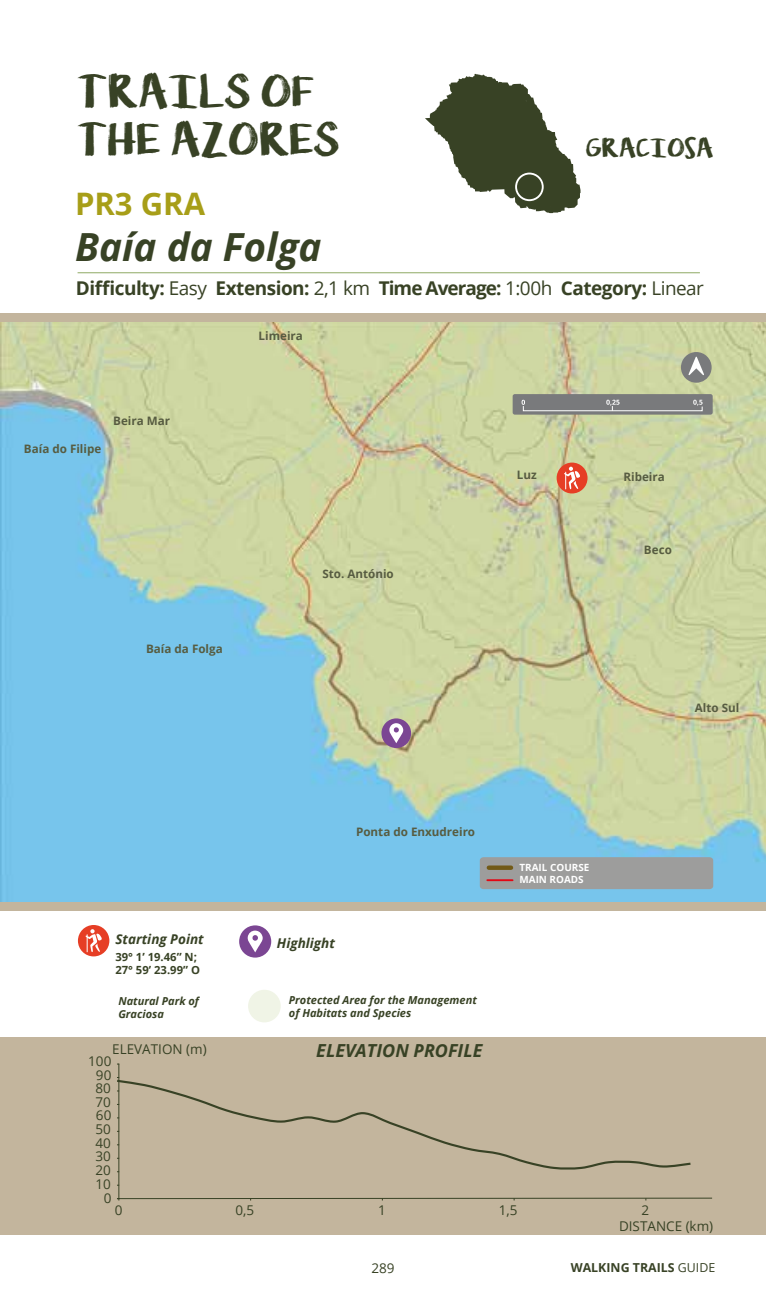
<style>
.page{position:relative;width:766px;height:1308px;background:#fff}
.page>*{position:absolute;margin:0;border:0;box-sizing:border-box;transform-origin:0 0}
.t1{font:40.05px/47.9px "KG Lifeis Messy";color:#384225}
.t2{font:italic 700 38.7px "Open Sans";color:#384225}
.t3{font:700 31.05px "Open Sans";color:#a79e18}
.t4{font:22.72px "KG Lifeis Messy";color:#384225}
.t5{font:700 18.9px "Open Sans";letter-spacing:-.025em;color:#384225}
.t6{font:italic 700 18px "Open Sans";color:#384225}
.t7{font:13.5px/27px "Open Sans";color:#384225}
.t8{font:italic 700 13.5px "Open Sans";color:#384225}
.t9{font:700 12.38px "Open Sans";color:#384225}
.t10{font:700 11.7px "Open Sans";color:#575c41}
.t11{font:700 11.25px/13.5px "Open Sans";color:#384225}
.t12{font:italic 700 11.03px/13.3px "Open Sans";color:#384225}
.t13{font:700 9.9px "Open Sans";color:#fff}
.s1{font-weight:400}
</style>
<div class="page">
<img style="left:0;top:321px;width:765px;height:581px">
<div style="left:556px;top:462px;width:31px;height:31px;background:#e63e25;border-radius:50%"></div>
<svg style="left:564px;top:467px;width:16px;height:22px"></svg>
<div style="left:381px;top:718px;width:30px;height:30px;background:#7b4693;border-radius:50%"></div>
<svg style="left:389px;top:723px;width:14px;height:20px"></svg>
<svg style="left:425px;top:74px;width:155px;height:139px"></svg>
<svg style="left:680px;top:352px;width:31px;height:31px"></svg>
<div style="left:0;top:313px;width:765px;height:8px;background:#c3b59d"></div>
<div style="left:0;top:902px;width:765px;height:8px;background:#c3b59d"></div>
<div style="left:1px;top:1037px;width:764px;height:197px;background:#c3b59d"></div>
<div style="left:515px;top:173px;width:28px;height:28px;border:2px solid #fff;border-radius:50%"></div>
<hr style="left:77px;top:272px;width:622px;height:1px;background:#a8bd87">
<div style="left:248px;top:989px;width:32px;height:33px;background:#f0f4e6;border-radius:50%"></div>
<div style="left:479px;top:857px;width:234px;height:32px;background:#9d9d9c;border-radius:4px"></div>
<hr style="left:487px;top:879px;width:25px;height:2px;background:#e30613">
<div style="left:488px;top:865px;width:23px;height:5px;background:#725a17"></div>
<hr style="left:118px;top:1063px;width:1px;height:136px;background:#384225">
<hr style="left:117px;top:1197px;width:595px;height:2px;background:#384225">
<svg style="left:117px;top:1078px;width:574px;height:93px"></svg>
<div style="left:239px;top:925px;width:32px;height:32px;background:#7b4693;border-radius:50%"></div>
<svg style="left:248px;top:930px;width:14px;height:22px"></svg>
<div style="left:78px;top:925px;width:31px;height:31px;background:#e63e25;border-radius:50%"></div>
<svg style="left:85px;top:929px;width:17px;height:23px"></svg>
<div style="left:512px;top:394px;width:200px;height:20px;background:#797a7c;border-radius:2px"></div>
<div style="left:523px;top:405px;width:179px;height:6px;border:1px solid #fff"></div>
<svg style="left:521px;top:400px;width:4px;height:5px"></svg>
<svg style="left:606px;top:400px;width:13px;height:11px"></svg>
<svg style="left:693px;top:400px;width:9px;height:5px"></svg>
<h1 class="t1" style="left:77px;top:68px;width:263px">TRAILS OF<br>THE AzORES</h1>
<h3 class="t4" style="left:585px;top:130px;width:129px">GRACIOsA</h3>
<h3 class="t3" style="left:75px;top:182px;width:131px">PR3 GRA</h3>
<h2 class="t2" style="left:75px;top:220px;width:248px">Baía da Folga</h2>
<h3 class="t5" style="left:76px;top:275px;width:629px">Difficulty: <span class="s1">Easy</span> Extension: <span class="s1">2,1 km</span> Time Average: <span class="s1">1:00h</span> Category: <span class="s1">Linear</span></h3>
<p class="t10" style="left:24px;top:440px;width:79px">Baía do Filipe</p>
<p class="t10" style="left:113px;top:412px;width:58px">Beira Mar</p>
<p class="t10" style="left:258px;top:327px;width:46px">Limeira</p>
<p class="t10" style="left:146px;top:640px;width:78px">Baía da Folga</p>
<p class="t10" style="left:322px;top:565px;width:73px">Sto. António</p>
<p class="t10" style="left:516px;top:467px;width:21px">Luz</p>
<p class="t10" style="left:623px;top:469px;width:43px">Ribeira</p>
<p class="t10" style="left:643px;top:541px;width:29px">Beco</p>
<p class="t10" style="left:694px;top:699px;width:46px">Alto Sul</p>
<p class="t8" style="left:115px;top:929px;width:90px">Starting Point</p>
<p class="t11" style="left:115px;top:949px;width:86px">39° 1’ 19.46” N;<br>27° 59’ 23.99” O</p>
<p class="t10" style="left:356px;top:823px;width:120px">Ponta do Enxudreiro</p>
<p class="t8" style="left:277px;top:933px;width:59px">Highlight</p>
<p class="t12" style="left:118px;top:993px;width:82px">Natural Park of<br>Graciosa</p>
<p class="t12" style="left:289px;top:992px;width:189px">Protected Area for the Management of Habitats and Species</p>
<p class="t7" style="left:112px;top:1035px;width:96px">ELEVATION (m)</p>
<h3 class="t6" style="left:316px;top:1037px;width:167px">ELEVATION PROFILE</h3>
<p class="t7" style="left:88px;top:1047px;width:25px">100</p>
<p class="t7" style="left:95px;top:1060px;width:17px">90<br>70</p>
<p class="t7" style="left:95px;top:1074px;width:17px">80</p>
<p class="t7" style="left:96px;top:1101px;width:17px">60</p>
<p class="t7" style="left:95px;top:1114px;width:17px">50</p>
<p class="t7" style="left:95px;top:1128px;width:17px">40</p>
<p class="t7" style="left:95px;top:1142px;width:17px">30</p>
<p class="t7" style="left:95px;top:1156px;width:17px">20</p>
<p class="t7" style="left:95px;top:1170px;width:17px">10</p>
<p class="t7" style="left:104px;top:1183px;width:9px">0</p>
<p class="t13" style="left:519px;top:860px;width:71px">TRAIL COURSE</p>
<p class="t13" style="left:519px;top:872px;width:66px">MAIN ROADS</p>
<p class="t7" style="left:115px;top:1196px;width:9px">0</p>
<p class="t7" style="left:235px;top:1196px;width:20px">0,5</p>
<p class="t7" style="left:378px;top:1196px;width:9px">1</p>
<p class="t7" style="left:498px;top:1196px;width:20px">1,5</p>
<p class="t7" style="left:641px;top:1196px;width:9px">2</p>
<p class="t7" style="left:619px;top:1212px;width:96px">DISTANCE (km)</p>
<p class="t7" style="left:371px;top:1253px;width:25px">289</p>
<p class="t9" style="left:570px;top:1258px;width:146px">WALKING TRAILS <span class="s1">GUIDE</span></p>
</div>
